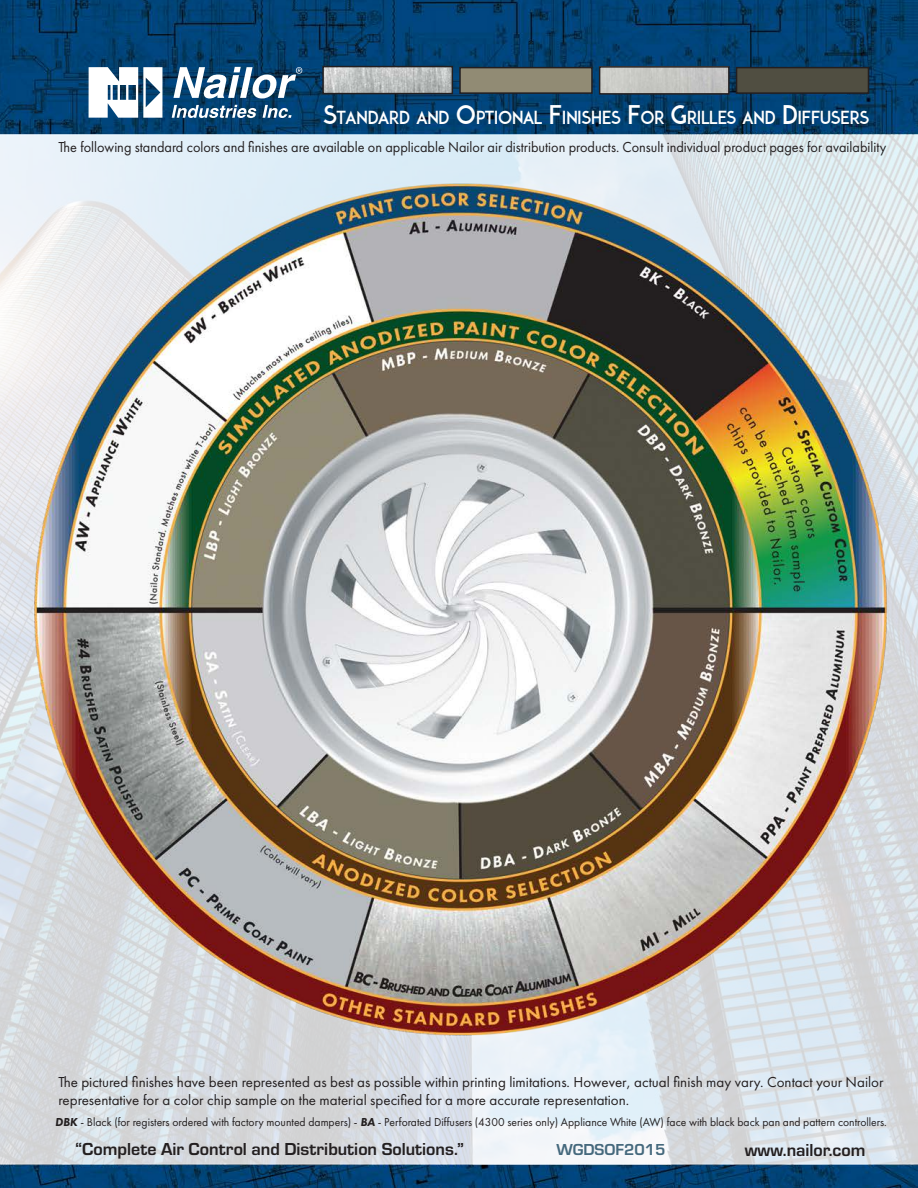
<style>
.page{position:relative;width:918px;height:1188px;background:#fff}
.page>*{position:absolute;margin:0;border:0;box-sizing:border-box;transform-origin:0 0}
.t1{font:700 18px "Eurostile";color:#231f20}
.t2{font:17.85px "ADAM";letter-spacing:-.03em;color:#fff;scale:.95 1}
.t3{font:700 16.5px "Eurostile";color:#45697d}
.t4{font:15px/18px "Futura PT";color:#231f20}
.t5{font:15px "Futura PT";color:#231f20;scale:.95 1}
.t6{font:12px "Futura PT";color:#231f20}
.s1{font-size:25.5px}
.s2{font-weight:800;font-style:italic}
</style>
<div class="page">
<img style="left:0;top:0;width:918px;height:1188px">
<svg style="left:172px;top:105px;width:85px;height:13px"></svg>
<svg style="left:263px;top:105px;width:29px;height:13px"></svg>
<svg style="left:89px;top:67px;width:73px;height:51px"></svg>
<svg style="left:173px;top:67px;width:129px;height:31px"></svg>
<div style="left:460px;top:68px;width:132px;height:25px;background:#918b74"></div>
<div style="left:459px;top:67px;width:134px;height:27px;border:2px solid #231f20"></div>
<div style="left:737px;top:68px;width:131px;height:25px;background:#504e41"></div>
<div style="left:736px;top:67px;width:133px;height:27px;border:2px solid #231f20"></div>
<img style="left:602px;top:69px;width:125px;height:23px">
<div style="left:599px;top:66px;width:131px;height:29px;border:2px solid #231f20"></div>
<img style="left:325px;top:69px;width:125px;height:22px">
<div style="left:322px;top:66px;width:131px;height:28px;border:2px solid #231f20"></div>
<p class="t2" style="left:323px;top:107px;width:576px"><span class="s1">S</span>TANDARD AND <span class="s1">O</span>PTIONAL <span class="s1">F</span>INISHES <span class="s1">F</span>OR <span class="s1">G</span>RILLES AND <span class="s1">D</span>IFFUSERS</p>
<p class="t5" style="left:59px;top:138px;width:873px">The following standard colors and finishes are available on applicable Nailor air distribution products. Consult individual product pages for availability</p>
<p class="t4" style="left:58px;top:1073px;width:827px">The pictured finishes have been represented as best as possible within printing limitations. However, actual finish may vary. Contact your Nailor representative for a color chip sample on the material specified for a more accurate representation.</p>
<p class="t6" style="left:55px;top:1115px;width:833px"><span class="s2">DBK</span> - Black (for registers ordered with factory mounted dampers) - <span class="s2">BA</span> - Perforated Diffusers (4300 series only) Appliance White (AW) face with black back pan and pattern controllers.</p>
<p class="t1" style="left:76px;top:1137px;width:390px">“Complete Air Control and Distribution Solutions.”</p>
<p class="t3" style="left:556px;top:1138px;width:111px">WGDSOF2015</p>
<p class="t1" style="left:745px;top:1137px;width:122px">www.nailor.com</p>
</div>
